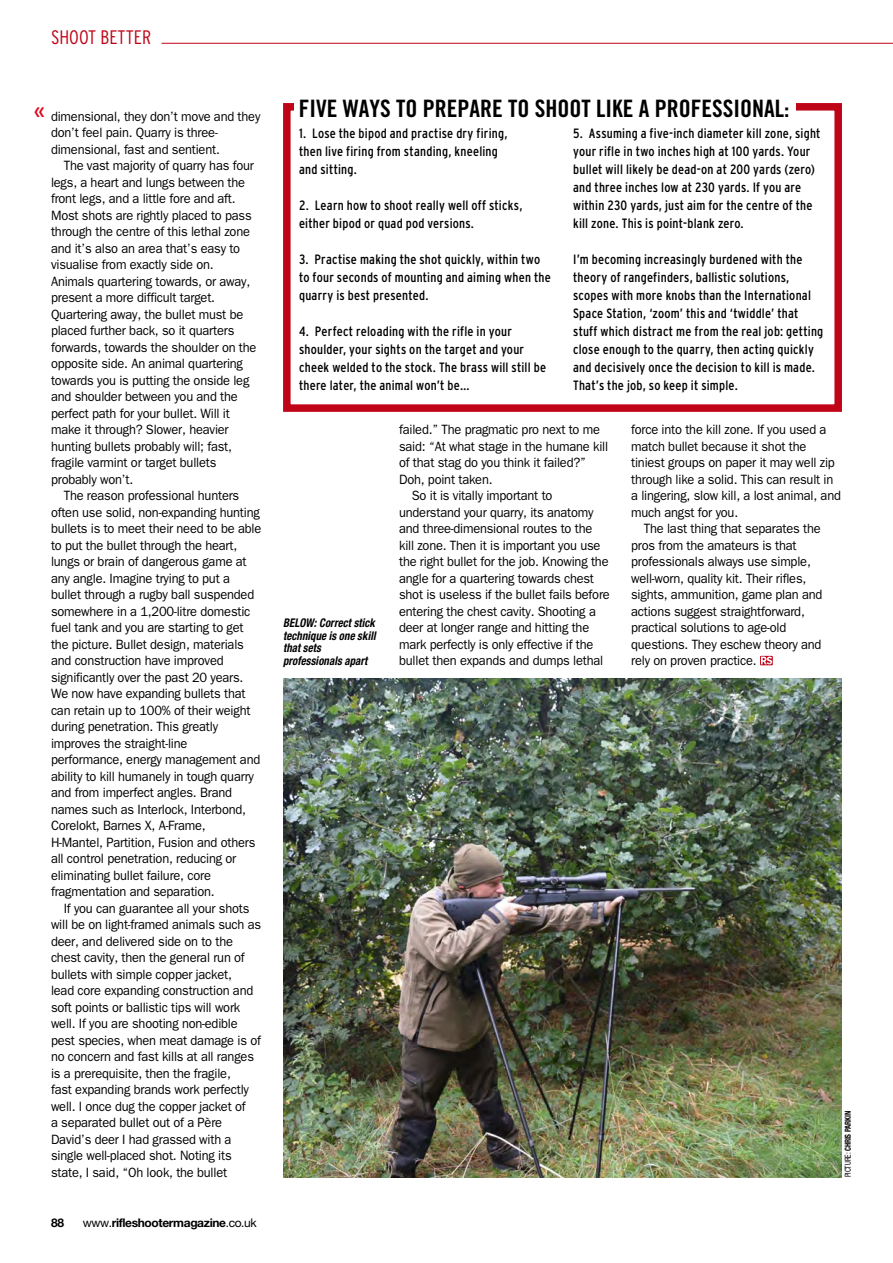
<style>
.page{position:relative;width:893px;height:1263px;background:#fff}
.page>*{position:absolute;margin:0;border:0;box-sizing:border-box;transform-origin:0 0}
.t1{font:24px "Trade Gothic Bold Cond Twenty";color:#000}
.t2{font:300 condensed 19.5px "Interstate";color:#c00418}
.t3{font:13.5px/16.5px "Franklin Gothic";letter-spacing:-.015em;color:#000;scale:.95 1}
.t4{font:condensed 13.5px/18px "Interstate";letter-spacing:.015em;color:#000}
.t5{font:italic 700 condensed 12px/12.8px "Helvetica Neue";letter-spacing:.01em;color:#000;scale:.9 1}
.t6{font:700 12px "Helvetica Neue";letter-spacing:-.03em;color:#000}
.t7{font:700 condensed 8.25px "Helvetica Neue";letter-spacing:-.015em;color:#000;scale:.9 1}
.s1{font-weight:400}
</style>
<div class="page">
<svg style="left:760px;top:656px;width:13px;height:9px"></svg>
<svg style="left:761px;top:657px;width:11px;height:7px"></svg>
<hr style="left:162px;top:43px;width:731px;height:1px;background:#c00418">
<div style="left:283px;top:103px;width:559px;height:309px;border:8px solid #c00418"></div>
<div style="left:295px;top:95px;width:501px;height:26px;background:#fff"></div>
<img style="left:283px;top:679px;width:559px;height:498px">
<h2 class="t2" style="left:51px;top:27px;width:102px">SHOOT BETTER</h2>
<p class="t3" style="left:51px;top:108px;width:222px">dimensional, they don’t move and they don’t feel pain. Quarry is three&shy;dimensional, fast and sentient.</p>
<p class="t3" style="left:51px;top:158px;width:218px;text-indent:13px">The vast majority of quarry has four legs, a heart and lungs between the front legs, and a little fore and aft.<br>Most shots are rightly placed to pass through the centre of this lethal zone and it’s also an area that’s easy to visualise from exactly side on.<br>Animals quartering towards, or away, present a more difficult target.<br>Quartering away, the bullet must be placed further back, so it quarters forwards, towards the shoulder on the opposite side. An animal quartering towards you is putting the onside leg and shoulder between you and the perfect path for your bullet. Will it make it through? Slower, heavier hunting bullets probably will; fast, fragile varmint or target bullets probably won’t.</p>
<p class="t3" style="left:51px;top:487px;width:223px;text-indent:13px">The reason professional hunters often use solid, non-expanding hunting bullets is to meet their need to be able to put the bullet through the heart, lungs or brain of dangerous game at any angle. Imagine trying to put a bullet through a rugby ball suspended somewhere in a 1,200-litre domestic fuel tank and you are starting to get the picture. Bullet design, materials and construction have improved significantly over the past 20 years.<br>We now have expanding bullets that can retain up to 100% of their weight during penetration. This greatly improves the straight-line performance, energy management and ability to kill humanely in tough quarry and from imperfect angles. Brand names such as Interlock, Interbond, Corelokt, Barnes X, A-Frame,<br>H-Mantel, Partition, Fusion and others all control penetration, reducing or eliminating bullet failure, core fragmentation and separation.</p>
<p class="t3" style="left:51px;top:900px;width:223px;text-indent:13px">If you can guarantee all your shots will be on light-framed animals such as deer, and delivered side on to the chest cavity, then the general run of bullets with simple copper jacket,<br>lead core expanding construction and soft points or ballistic tips will work well. If you are shooting non-edible pest species, when meat damage is of no concern and fast kills at all ranges is a prerequisite, then the fragile,<br>fast expanding brands work perfectly well. I once dug the copper jacket of<br>a separated bullet out of a Père David’s deer I had grassed with a single well-placed shot. Noting its state, I said, “Oh look, the bullet</p>
<p class="t6" style="left:51px;top:1215px;width:14px">88</p>
<p class="t6" style="left:83px;top:1215px;width:176px"><span class="s1">www.</span>rifleshootermagazine<span class="s1">.co.uk</span></p>
<h1 class="t1" style="left:299px;top:94px;width:248px">FIVE WAYS TO PREPARE TO SHOOT</h1>
<h1 class="t1" style="left:596px;top:94px;width:83px">LI KE A PROFESSION</h1>
<h1 class="t1" style="left:764px;top:94px;width:27px">AL:</h1>
<p class="t4" style="left:299px;top:125px;width:210px">1. Lose the bipod and practise dry firing, then live firing from standing, kneeling and sitting.</p>
<p class="t4" style="left:299px;top:197px;width:225px">2. Learn how to shoot really well off sticks, either bipod or quad pod versions.</p>
<p class="t4" style="left:299px;top:251px;width:253px">3. Practise making the shot quickly, within two to four seconds of mounting and aiming when the quarry is best presented.</p>
<p class="t4" style="left:299px;top:323px;width:249px">4. Perfect reloading with the rifle in your shoulder, your sights on the target and your cheek welded to the stock. The brass will still be there later, the animal won’t be…</p>
<p class="t4" style="left:573px;top:125px;width:249px">5. Assuming a five-inch diameter kill zone, sight your rifle in two inches high at 100 yards. Your bullet will likely be dead-on at 200 yards (zero) and three inches low at 230 yards. If you are within 230 yards, just aim for the centre of the kill zone. This is point-blank zero.</p>
<p class="t4" style="left:573px;top:251px;width:252px">I’m becoming increasingly burdened with the theory of rangefinders, ballistic solutions, scopes with more knobs than the International Space Station, ‘zoom’ this and ‘twiddle’ that stuff which distract me from the real job: getting close enough to the quarry, then acting quickly and decisively once the decision to kill is made.<br>That’s the job, so keep it simple.</p>
<p class="t5" style="left:283px;top:616px;width:104px">bel ow: Correct stick technique is one skill that sets professionals apart</p>
<p class="t3" style="left:399px;top:422px;width:213px">failed.” The pragmatic pro next to me</p>
<p class="t3" style="left:399px;top:438px;width:222px">said: “At what stage in the humane kill</p>
<p class="t3" style="left:399px;top:455px;width:198px">of that stag do you think it failed?”</p>
<p class="t3" style="left:399px;top:471px;width:100px">Doh, point taken.</p>
<p class="t3" style="left:412px;top:488px;width:150px">So it is vitally important to</p>
<p class="t3" style="left:399px;top:504px;width:206px">understand your quarry, its anatomy</p>
<p class="t3" style="left:399px;top:521px;width:205px">and three-dimensional routes to the</p>
<p class="t3" style="left:399px;top:537px;width:214px">kill zone. Then it is important you use</p>
<p class="t3" style="left:399px;top:554px;width:222px">the right bullet for the job. Knowing the</p>
<p class="t3" style="left:399px;top:570px;width:207px">angle for a quartering towards chest</p>
<p class="t3" style="left:399px;top:586px;width:223px">shot is useless if the bullet fails before</p>
<p class="t3" style="left:399px;top:603px;width:209px">entering the chest cavity. Shooting a</p>
<p class="t3" style="left:399px;top:619px;width:202px">deer at longer range and hitting the</p>
<p class="t3" style="left:399px;top:636px;width:206px">mark perfectly is only effective if the</p>
<p class="t3" style="left:399px;top:652px;width:216px">bullet then expands and dumps lethal</p>
<p class="t3" style="left:631px;top:421px;width:207px">force into the kill zone. If you used a</p>
<p class="t3" style="left:631px;top:438px;width:186px">match bullet because it shot the</p>
<p class="t3" style="left:631px;top:454px;width:216px">tiniest groups on paper it may well zip</p>
<p class="t3" style="left:631px;top:471px;width:214px">through like a solid. This can result in</p>
<p class="t3" style="left:631px;top:487px;width:222px">a lingering, slow kill, a lost animal, and</p>
<p class="t3" style="left:631px;top:504px;width:114px">much angst for you.</p>
<p class="t3" style="left:644px;top:520px;width:188px">The last thing that separates the</p>
<p class="t3" style="left:631px;top:537px;width:176px">pros from the amateurs is that</p>
<p class="t3" style="left:631px;top:553px;width:191px">professionals always use simple,</p>
<p class="t3" style="left:631px;top:570px;width:186px">well-worn, quality kit. Their rifles,</p>
<p class="t3" style="left:631px;top:586px;width:203px">sights, ammunition, game plan and</p>
<p class="t3" style="left:631px;top:603px;width:184px">actions suggest straightforward,</p>
<p class="t3" style="left:631px;top:619px;width:165px">practical solutions to age-old</p>
<p class="t3" style="left:631px;top:636px;width:202px">questions. They eschew theory and</p>
<p class="t3" style="left:631px;top:652px;width:134px">rely on proven practice.</p>
<p class="t7" style="left:843px;top:1177px;width:75px;rotate:-90deg"><span class="s1">Picture:</span> chris parkin</p>
</div>
